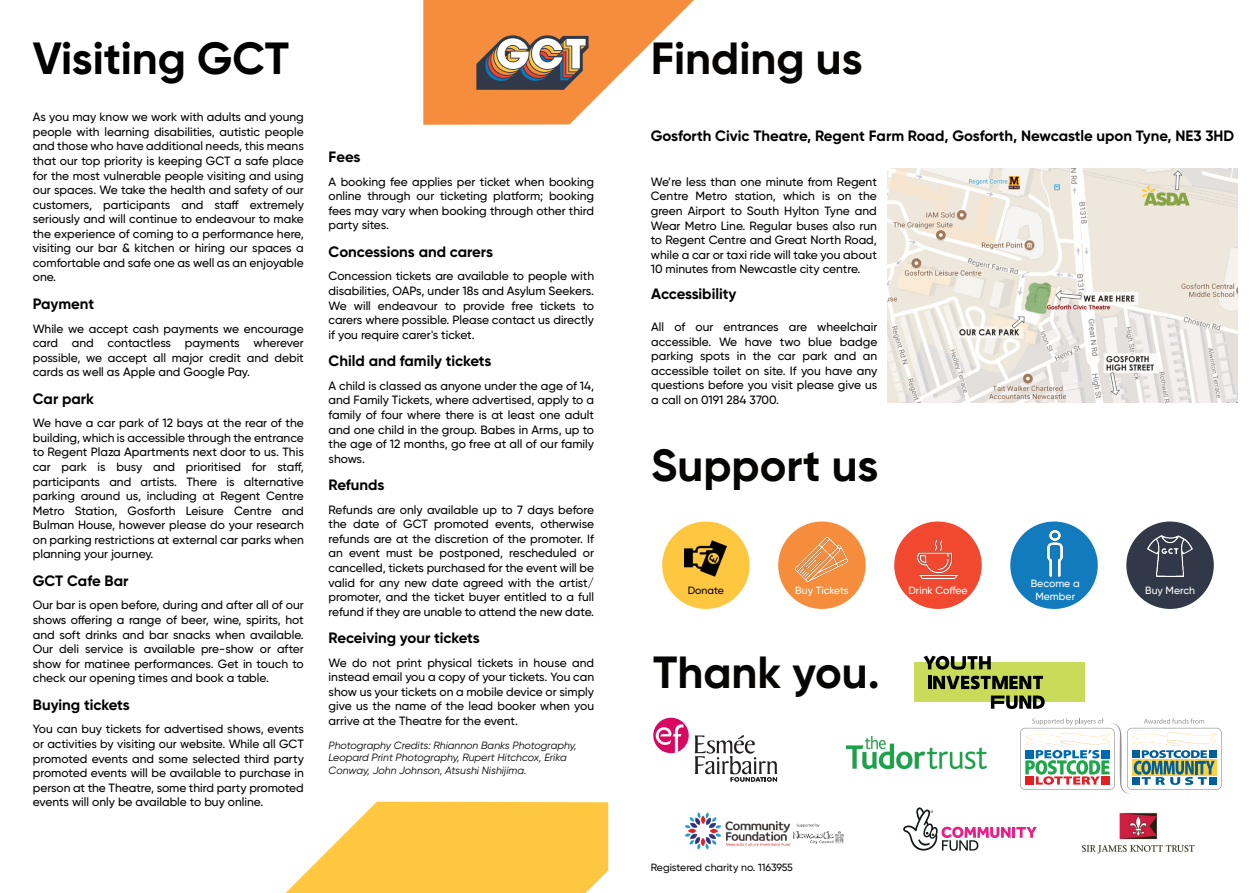
<style>
.page{position:relative;width:1259px;height:893px;background:#fff}
.page>*{position:absolute;margin:0;border:0;box-sizing:border-box;transform-origin:0 0}
.t1{font:700 45px "Gilroy";color:#070504}
.t2{font:700 45px "Gilroy";letter-spacing:-.005em;color:#000}
.t3{font:700 15px "Gilroy";color:#000}
.t4{font:500 12px/14.5px "Gilroy";color:#000;text-align:justify}
.t5{font:italic 10.5px/12.6px "Gilroy";color:#000}
.t6{font:500 10.5px/12.8px "Gilroy";color:#fff;text-align:center}
.t7{font:500 10.5px "Gilroy";color:#0c0b0b}
.t8{font:500 10.5px "Gilroy";color:#000}
</style>
<div class="page">
<svg style="left:285px;top:802px;width:323px;height:91px;background:#ffcf5c"></svg>
<svg style="left:653px;top:718px;width:35px;height:35px"></svg>
<svg style="left:694px;top:735px;width:83px;height:47px"></svg>
<svg style="left:903px;top:807px;width:133px;height:44px"></svg>
<img style="left:846px;top:736px;width:140px;height:33px">
<div style="left:662px;top:521px;width:87px;height:88px;background:#ffc740;border-radius:50%"></div>
<img style="left:685px;top:540px;width:42px;height:37px">
<div style="left:894px;top:521px;width:87px;height:88px;background:#f04930;border-radius:50%"></div>
<img style="left:918px;top:540px;width:40px;height:38px">
<div style="left:778px;top:521px;width:87px;height:88px;background:#f68d3d;border-radius:50%"></div>
<img style="left:796px;top:538px;width:51px;height:44px">
<div style="left:1010px;top:521px;width:87px;height:88px;background:#117bbd;border-radius:50%"></div>
<img style="left:1048px;top:531px;width:14px;height:46px">
<div style="left:1126px;top:521px;width:87px;height:88px;background:#313948;border-radius:50%"></div>
<img style="left:1147px;top:536px;width:45px;height:41px">
<img style="left:684px;top:813px;width:136px;height:37px">
<img style="left:793px;top:831px;width:50px;height:13px">
<div style="left:914px;top:663px;width:170px;height:39px;background:#c9dc59"></div>
<svg style="left:923px;top:656px;width:120px;height:33px"></svg>
<svg style="left:991px;top:695px;width:53px;height:14px"></svg>
<svg style="left:423px;top:0;width:271px;height:125px;fill:#f68d3d"></svg>
<svg style="left:476px;top:35px;width:112px;height:55px"></svg>
<img style="left:888px;top:168px;width:349px;height:234px">
<img style="left:1081px;top:812px;width:114px;height:42px">
<svg style="left:1020px;top:718px;width:201px;height:76px"></svg>
<h1 class="t2" style="left:33px;top:39px;width:258px">Visiting GCT</h1>
<p class="t4" style="left:33px;top:111px;width:272px">As you may know we work with adults and young people with learning disabilities, autistic people and those who have additional needs, this means that our top priority is keeping GCT a safe place for the most vulnerable people visiting and using our spaces. We take the health and safety of our customers, participants and staff extremely seriously and will continue to endeavour to make the experience of coming to a performance here, visiting our bar &amp; kitchen or hiring our spaces a comfortable and safe one as well as an enjoyable one.</p>
<p class="t3" style="left:33px;top:297px;width:63px">Payment</p>
<p class="t4" style="left:33px;top:322px;width:272px">While we accept cash payments we encourage card and contactless payments wherever possible, we accept all major credit and debit cards as well as Apple and Google Pay.</p>
<p class="t3" style="left:33px;top:392px;width:63px">Car park</p>
<p class="t4" style="left:33px;top:417px;width:272px">We have a car park of 12 bays at the rear of the building, which is accessible through the entrance to Regent Plaza Apartments next door to us. This car park is busy and prioritised for staff, participants and artists. There is alternative parking around us, including at Regent Centre Metro Station, Gosforth Leisure Centre and Bulman House, however please do your research on parking restrictions at external car parks when planning your journey.</p>
<p class="t3" style="left:33px;top:574px;width:97px">GCT Cafe Bar</p>
<p class="t4" style="left:33px;top:599px;width:272px">Our bar is open before, during and after all of our shows offering a range of beer, wine, spirits, hot and soft drinks and bar snacks when available.<br>Our deli service is available pre-show or after show for matinee performances. Get in touch to check our opening times and book a table.</p>
<p class="t3" style="left:33px;top:698px;width:98px">Buying tickets</p>
<p class="t4" style="left:33px;top:723px;width:272px">You can buy tickets for advertised shows, events or activities by visiting our website. While all GCT promoted events and some selected third party promoted events will be available to purchase in person at the Theatre, some third party promoted events will only be available to buy online.</p>
<h1 class="t1" style="left:651px;top:39px;width:213px">Finding us</h1>
<p class="t3" style="left:651px;top:129px;width:585px">Gosforth Civic Theatre, Regent Farm Road, Gosforth, Newcastle upon Tyne, NE3 3HD</p>
<p class="t3" style="left:328px;top:150px;width:33px">Fees</p>
<p class="t4" style="left:328px;top:175px;width:267px">A booking fee applies per ticket when booking online through our ticketing platform; booking fees may vary when booking through other third party sites.</p>
<p class="t3" style="left:328px;top:245px;width:166px">Concessions and carers</p>
<p class="t4" style="left:328px;top:270px;width:267px">Concession tickets are available to people with disabilities, OAPs, under 18s and Asylum Seekers.<br>We will endeavour to provide free tickets to carers where possible. Please contact us directly if you require carer's ticket.</p>
<p class="t3" style="left:328px;top:355px;width:164px">Child and family tickets</p>
<p class="t4" style="left:328px;top:379px;width:267px">A child is classed as anyone under the age of 14, and Family Tickets, where advertised, apply to a family of four where there is at least one adult and one child in the group. Babes in Arms, up to the age of 12 months, go free at all of our family shows.</p>
<p class="t3" style="left:328px;top:479px;width:57px">Refunds</p>
<p class="t4" style="left:328px;top:503px;width:267px">Refunds are only available up to 7 days before the date of GCT promoted events, otherwise refunds are at the discretion of the promoter. If an event must be postponed, rescheduled or cancelled, tickets purchased for the event will be valid for any new date agreed with the artist/ promoter, and the ticket buyer entitled to a full refund if they are unable to attend the new date.</p>
<p class="t3" style="left:328px;top:632px;width:153px">Receiving your tickets</p>
<p class="t4" style="left:328px;top:656px;width:267px">We do not print physical tickets in house and instead email you a copy of your tickets. You can show us your tickets on a mobile device or simply give us the name of the lead booker when you arrive at the Theatre for the event.</p>
<h1 class="t1" style="left:653px;top:654px;width:228px">Thank you.</h1>
<p class="t4" style="left:651px;top:175px;width:228px">We’re less than one minute from Regent Centre Metro station, which is on the green Airport to South Hylton Tyne and Wear Metro Line. Regular buses also run to Regent Centre and Great North Road, while a car or taxi ride will take you about 10 minutes from Newcastle city centre.</p>
<p class="t3" style="left:651px;top:287px;width:87px">Accessibility</p>
<p class="t4" style="left:651px;top:321px;width:228px">All of our entrances are wheelchair accessible. We have two blue badge parking spots in the car park and an accessible toilet on site. If you have any questions before you visit please give us a call on 0191 284 3700.</p>
<h1 class="t1" style="left:651px;top:447px;width:229px">Support us</h1>
<p class="t8" style="left:687px;top:586px;width:38px">Donate</p>
<p class="t6" style="left:795px;top:585px;width:55px">Buy Tickets</p>
<p class="t6" style="left:908px;top:584px;width:61px">Drink Coffee</p>
<p class="t5" style="left:328px;top:739px;width:250px">Photography Credits: Rhiannon Banks Photography,<br>Leopard Print Photography, Rupert Hitchcox, Erika<br>Conway, John Johnson, Atsushi Nishijima.</p>
<p class="t7" style="left:651px;top:863px;width:144px">Registered charity no. 1163955</p>
<p class="t6" style="left:1030px;top:578px;width:50px">Become a<br>Member</p>
<p class="t6" style="left:1145px;top:584px;width:51px">Buy Merch</p>
</div>
